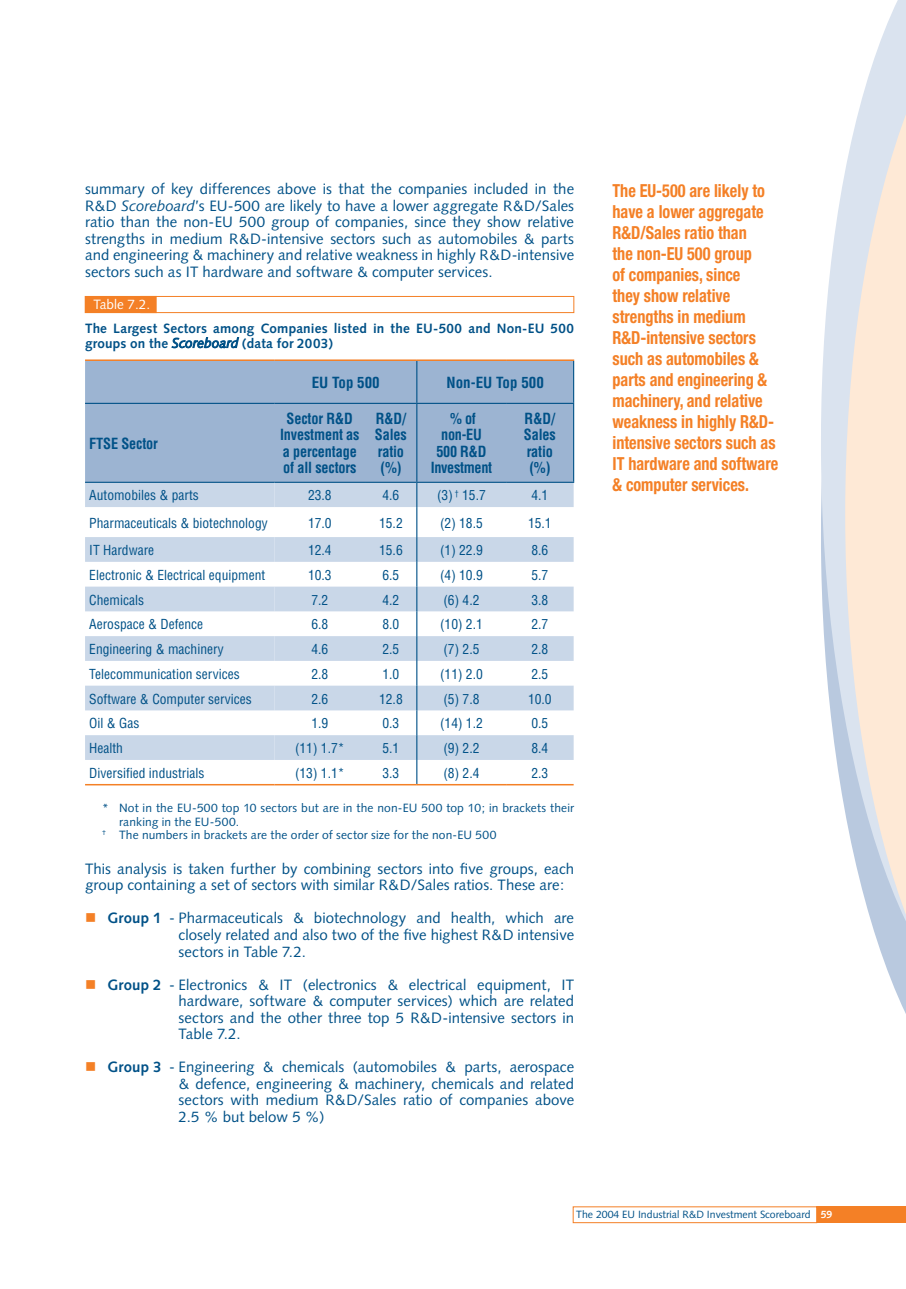
<style>
.page{position:relative;width:906px;height:1289px;background:#fff}
.page>*{position:absolute;margin:0;border:0;box-sizing:border-box;transform-origin:0 0}
.t1{font:700 condensed 18px/21px "Helvetica Neue";color:#f48026;scale:.9 1}
.t2{font:15px/16.5px "Syntax";color:#005187;text-align:justify}
.t3{font:700 condensed 15px/16.5px "Helvetica";letter-spacing:-.01em;color:#005187;text-align:center;scale:.95 1}
.t4{font:700 condensed 15px "Helvetica";letter-spacing:-.01em;color:#005187}
.t5{font:condensed 13.5px "Helvetica";color:#005187}
.t6{font:700 13.5px/15px "Syntax";letter-spacing:.015em;color:#005187}
.t7{font:13.5px "Syntax";color:#fff}
.t8{font:12px "Syntax";letter-spacing:.01em;color:#005187}
.t9{font:10.5px "Syntax";color:#005187}
.s1{font-style:italic}
.s2{font-weight:400;font-style:italic}
.s3{color:#f48026}
.s4{font-weight:700}
.s5{font-weight:700;color:#fff}
</style>
<div class="page">
<svg style="left:821px;top:173px;width:24px;height:638px;fill:#dae3ef"></svg>
<svg style="left:845px;top:0;width:61px;height:1014px;background:#efe7e2"></svg>
<div style="left:816px;top:1206px;width:90px;height:16px;background:#f48026"></div>
<div style="left:85px;top:296px;width:71px;height:16px;background:#f48026"></div>
<div style="left:85px;top:296px;width:71px;height:17px;border:1px solid #f48026"></div>
<div style="left:141px;top:296px;width:433px;height:17px;border:1px solid #f48026"></div>
<svg style="left:171px;top:337px;width:68px;height:11px"></svg>
<div style="left:85px;top:361px;width:488px;height:121px;background:#9cb4d2"></div>
<svg style="left:85px;top:483px;width:190px;height:277px;fill:#c9d7e8"></svg>
<svg style="left:275px;top:483px;width:298px;height:277px;fill:#c9d7e8"></svg>
<hr style="left:85px;top:784px;width:190px;height:1px;background:#f48026">
<hr style="left:417px;top:784px;width:89px;height:1px;background:#f48026">
<hr style="left:506px;top:784px;width:67px;height:1px;background:#f48026">
<hr style="left:85px;top:359px;width:190px;height:2px;background:#f48026">
<hr style="left:417px;top:359px;width:89px;height:2px;background:#f48026">
<hr style="left:506px;top:359px;width:68px;height:2px;background:#f48026">
<hr style="left:573px;top:361px;width:1px;height:42px;background:#005187">
<hr style="left:85px;top:403px;width:190px;height:1px;background:#005187">
<hr style="left:417px;top:403px;width:89px;height:1px;background:#005187">
<hr style="left:506px;top:403px;width:68px;height:1px;background:#005187">
<hr style="left:573px;top:404px;width:1px;height:78px;background:#005187">
<hr style="left:85px;top:482px;width:190px;height:1px;background:#005187">
<hr style="left:417px;top:482px;width:89px;height:1px;background:#005187">
<hr style="left:506px;top:482px;width:68px;height:1px;background:#005187">
<hr style="left:275px;top:359px;width:90px;height:2px;background:#f48026">
<hr style="left:365px;top:359px;width:52px;height:2px;background:#f48026">
<hr style="left:416px;top:361px;width:1px;height:42px;background:#005187">
<hr style="left:416px;top:404px;width:1px;height:78px;background:#005187">
<svg style="left:416px;top:483px;width:1px;height:24px"></svg>
<hr style="left:416px;top:507px;width:1px;height:30px;background:#005187">
<svg style="left:416px;top:537px;width:1px;height:247px"></svg>
<hr style="left:275px;top:403px;width:90px;height:1px;background:#005187">
<hr style="left:365px;top:403px;width:52px;height:1px;background:#005187">
<hr style="left:275px;top:482px;width:90px;height:1px;background:#005187">
<hr style="left:365px;top:482px;width:52px;height:1px;background:#005187">
<hr style="left:275px;top:784px;width:90px;height:1px;background:#f48026">
<hr style="left:365px;top:784px;width:52px;height:1px;background:#f48026">
<p class="t2" style="left:85px;top:181px;width:490px">summary of key differences above is that the companies included in the R&amp;D <span class="s1">Scoreboard</span>’s EU-500 are likely to have a lower aggregate R&amp;D/Sales ratio than the non-EU 500 group of companies, since they show relative strengths in medium R&amp;D-intensive sectors such as automobiles &amp; parts and engineering &amp; machinery and relative weakness in highly R&amp;D-intensive sectors such as IT hardware and software &amp; computer services.</p>
<p class="t7" style="left:94px;top:296px;width:58px">Table 7.2.</p>
<p class="t6" style="left:85px;top:320px;width:490px">The Largest Sectors among Companies listed in the EU-500 and Non-EU 500 groups on the <span class="s2">Scoreboard</span> (data for 2003)</p>
<p class="t4" style="left:312px;top:373px;width:70px">EU Top 500</p>
<p class="t4" style="left:446px;top:373px;width:99px">Non-EU Top 500</p>
<p class="t3" style="left:89px;top:435px;width:74px">FTSE Sector</p>
<p class="t3" style="left:280px;top:410px;width:85px">Sector R&amp;D<br>Investment as a percentage of all sectors</p>
<p class="t3" style="left:375px;top:410px;width:35px">R&amp;D/<br>Sales ratio (%)</p>
<p class="t3" style="left:431px;top:410px;width:66px">% of non-EU<br>500 R&amp;D<br>Investment</p>
<p class="t3" style="left:524px;top:410px;width:35px">R&amp;D/<br>Sales ratio (%)</p>
<p class="t5" style="left:89px;top:487px;width:111px">Automobiles &amp; parts</p>
<p class="t5" style="left:308px;top:487px;width:25px">23.8</p>
<p class="t5" style="left:382px;top:487px;width:18px">4.6</p>
<p class="t5" style="left:437px;top:487px;width:50px">(3) <sup>†</sup> 15.7</p>
<p class="t5" style="left:531px;top:487px;width:18px">4.1</p>
<p class="t5" style="left:89px;top:514px;width:180px">Pharmaceuticals &amp; biotechnology</p>
<p class="t5" style="left:308px;top:514px;width:25px">17.0</p>
<p class="t5" style="left:379px;top:514px;width:25px">15.2</p>
<p class="t5" style="left:440px;top:514px;width:44px">(2) 18.5</p>
<p class="t5" style="left:528px;top:514px;width:25px">15.1</p>
<p class="t5" style="left:89px;top:541px;width:66px">IT Hardware</p>
<p class="t5" style="left:308px;top:541px;width:25px">12.4</p>
<p class="t5" style="left:379px;top:541px;width:25px">15.6</p>
<p class="t5" style="left:440px;top:541px;width:44px">(1) 22.9</p>
<p class="t5" style="left:531px;top:541px;width:18px">8.6</p>
<p class="t5" style="left:89px;top:566px;width:177px">Electronic &amp; Electrical equipment</p>
<p class="t5" style="left:308px;top:566px;width:25px">10.3</p>
<p class="t5" style="left:382px;top:566px;width:18px">6.5</p>
<p class="t5" style="left:440px;top:566px;width:44px">(4) 10.9</p>
<p class="t5" style="left:531px;top:566px;width:18px">5.7</p>
<p class="t5" style="left:89px;top:591px;width:56px">Chemicals</p>
<p class="t5" style="left:311px;top:591px;width:18px">7.2</p>
<p class="t5" style="left:382px;top:591px;width:18px">4.2</p>
<p class="t5" style="left:443px;top:591px;width:37px">(6) 4.2</p>
<p class="t5" style="left:531px;top:591px;width:18px">3.8</p>
<p class="t5" style="left:89px;top:616px;width:115px">Aerospace &amp; Defence</p>
<p class="t5" style="left:311px;top:616px;width:18px">6.8</p>
<p class="t5" style="left:382px;top:616px;width:18px">8.0</p>
<p class="t5" style="left:440px;top:616px;width:44px">(10) 2.1</p>
<p class="t5" style="left:531px;top:616px;width:18px">2.7</p>
<p class="t5" style="left:89px;top:640px;width:136px">Engineering &amp; machinery</p>
<p class="t5" style="left:311px;top:640px;width:18px">4.6</p>
<p class="t5" style="left:382px;top:640px;width:18px">2.5</p>
<p class="t5" style="left:443px;top:640px;width:37px">(7) 2.5</p>
<p class="t5" style="left:531px;top:640px;width:18px">2.8</p>
<p class="t5" style="left:89px;top:665px;width:152px">Telecommunication services</p>
<p class="t5" style="left:311px;top:665px;width:18px">2.8</p>
<p class="t5" style="left:382px;top:665px;width:18px">1.0</p>
<p class="t5" style="left:440px;top:665px;width:44px">(11) 2.0</p>
<p class="t5" style="left:531px;top:665px;width:18px">2.5</p>
<p class="t5" style="left:89px;top:690px;width:164px">Software &amp; Computer services</p>
<p class="t5" style="left:311px;top:690px;width:18px">2.6</p>
<p class="t5" style="left:379px;top:690px;width:25px">12.8</p>
<p class="t5" style="left:443px;top:690px;width:37px">(5) 7.8</p>
<p class="t5" style="left:528px;top:690px;width:25px">10.0</p>
<p class="t5" style="left:89px;top:715px;width:52px">Oil &amp; Gas</p>
<p class="t5" style="left:311px;top:715px;width:18px">1.9</p>
<p class="t5" style="left:382px;top:715px;width:18px">0.3</p>
<p class="t5" style="left:440px;top:715px;width:44px">(14) 1.2</p>
<p class="t5" style="left:531px;top:715px;width:18px">0.5</p>
<p class="t5" style="left:89px;top:739px;width:35px">Health</p>
<p class="t5" style="left:295px;top:739px;width:51px">(11) 1.7*</p>
<p class="t5" style="left:382px;top:739px;width:18px">5.1</p>
<p class="t5" style="left:443px;top:739px;width:37px">(9) 2.2</p>
<p class="t5" style="left:531px;top:739px;width:18px">8.4</p>
<p class="t5" style="left:89px;top:764px;width:117px">Diversified industrials</p>
<p class="t5" style="left:295px;top:764px;width:51px">(13) 1.1*</p>
<p class="t5" style="left:382px;top:764px;width:18px">3.3</p>
<p class="t5" style="left:443px;top:764px;width:37px">(8) 2.4</p>
<p class="t5" style="left:531px;top:764px;width:18px">2.3</p>
<p class="t8" style="left:102px;top:801px;width:473px">* Not in the EU-500 top 10 sectors but are in the non-EU 500 top 10; in brackets their</p>
<p class="t8" style="left:119px;top:814px;width:122px">ranking in the EU-500.</p>
<p class="t8" style="left:102px;top:828px;width:396px"><sup>†</sup> The numbers in brackets are the order of sector size for the non-EU 500</p>
<p class="t2" style="left:85px;top:860px;width:490px">This analysis is taken further by combining sectors into five groups, each group containing a set of sectors with similar R&amp;D/Sales ratios. These are:</p>
<p class="t2" style="left:179px;top:910px;width:397px;text-indent:-94px"><span class="s3">■</span> <span class="s4">Group 1</span> - Pharmaceuticals &amp; biotechnology and health, which are closely related and also two of the five highest R&amp;D intensive sectors in Table 7.2.</p>
<p class="t2" style="left:179px;top:976px;width:397px;text-indent:-94px"><span class="s3">■</span> <span class="s4">Group 2</span> - Electronics &amp; IT (electronics &amp; electrical equipment, IT hardware, software &amp; computer services) which are related sectors and the other three top 5 R&amp;D-intensive sectors in Table 7.2.</p>
<p class="t2" style="left:179px;top:1058px;width:397px;text-indent:-94px"><span class="s3">■</span> <span class="s4">Group 3</span> - Engineering &amp; chemicals (automobiles &amp; parts, aerospace &amp; defence, engineering &amp; machinery, chemicals and related sectors with medium R&amp;D/Sales ratio of companies above 2.5 % but below 5 %)</p>
<p class="t1" style="left:612px;top:180px;width:186px">The EU-500 are likely to have a lower aggregate<br>R&amp;D/Sales ratio than<br>the non-EU 500 group<br>of companies, since<br>they show relative strengths in medium<br>R&amp;D-intensive sectors such as automobiles &amp; parts and engineering &amp; machinery, and relative weakness in highly R&amp;D&shy;intensive sectors such as<br>IT hardware and software &amp; computer services.</p>
<p class="t9" style="left:576px;top:1207px;width:258px">The 2004 EU Industrial R&amp;D Investment Scoreboard <span class="s5">59</span></p>
</div>
